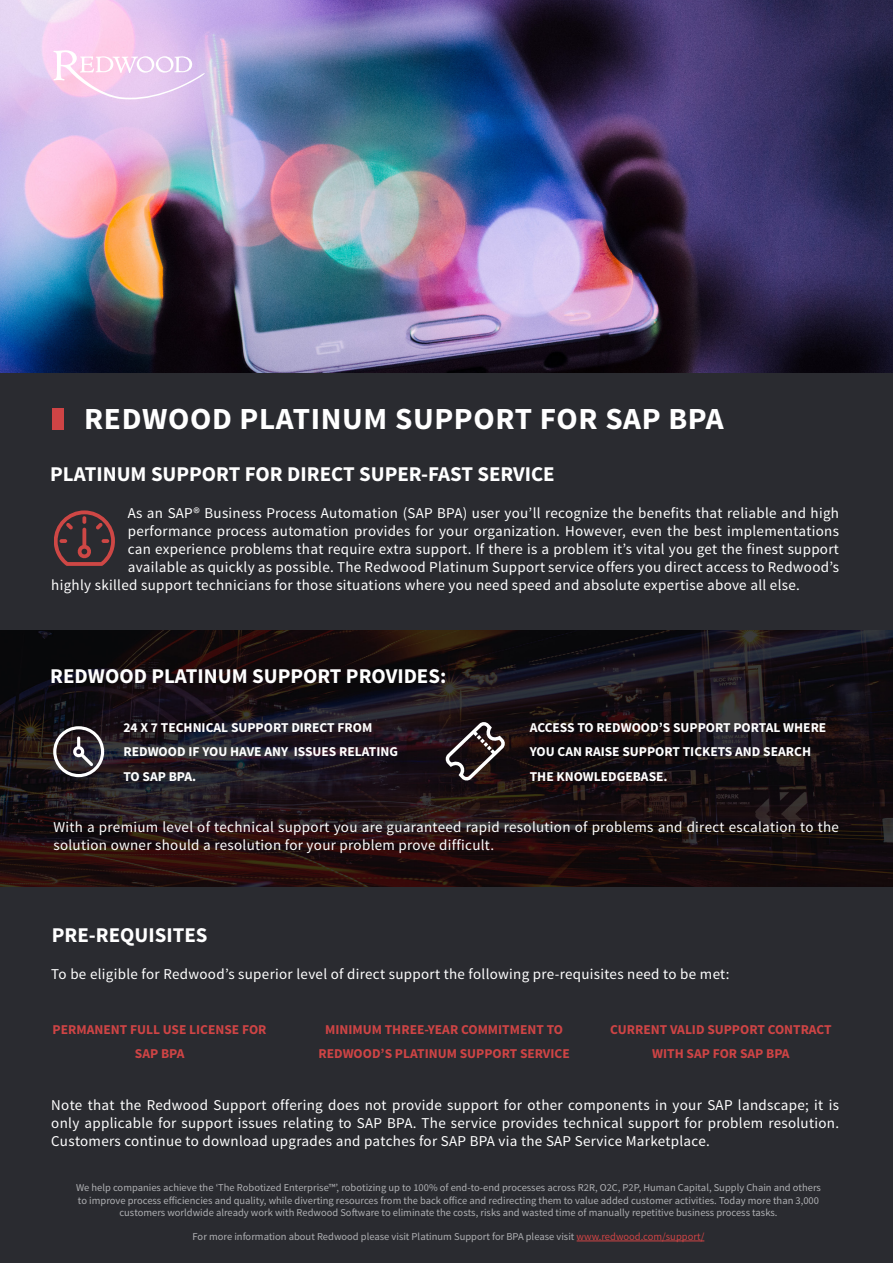
<style>
.page{position:relative;width:893px;height:1263px;background:#fff}
.page>*{position:absolute;margin:0;border:0;box-sizing:border-box;transform-origin:0 0}
.t1{font:700 30.6px "Source Sans Pro";letter-spacing:.02em;color:#fff}
.t2{font:700 21px "Source Sans Pro";color:#fff}
.t3{font:15px/18px "Source Sans Pro";letter-spacing:.02em;color:#fff}
.t4{font:700 13.5px/24px "Source Sans Pro";color:#fff}
.t5{font:700 13.5px/24px "Source Sans Pro";color:#ce4445;text-align:center}
.t6{font:10.5px/12.6px "Source Sans Pro";color:#afb0b3;text-align:center}
.s1{color:#ce4445}
</style>
<div class="page">
<div style="left:0;top:353px;width:893px;height:910px;background:#2a2b30"></div>
<img style="left:0;top:630px;width:893px;height:257px">
<img style="left:0;top:0;width:893px;height:372px">
<svg style="left:53px;top:50px;width:152px;height:49px;background:#efcfef"></svg>
<svg style="left:54px;top:510px;width:61px;height:56px"></svg>
<svg style="left:443px;top:720px;width:64px;height:63px;background:#403638"></svg>
<svg style="left:53px;top:726px;width:51px;height:51px"></svg>
<div style="left:52px;top:409px;width:11px;height:21px;background:#ce4445"></div>
<hr style="left:577px;top:1241px;width:127px;height:1px;background:#ce4445">
<p class="t1" style="left:84px;top:400px;width:641px">REDWOOD PLATINUM SUPPORT FOR SAP BPA</p>
<p class="t2" style="left:50px;top:460px;width:506px">PLATINUM SUPPORT FOR DIRECT SUPER-FAST SERVICE</p>
<p class="t3" style="left:128px;top:505px;width:713px">As an SAP® Business Process Automation (SAP BPA) user you’ll recognize the benefits that reliable and high</p>
<p class="t3" style="left:128px;top:523px;width:713px">performance process automation provides for your organization. However, even the best implementations</p>
<p class="t3" style="left:128px;top:541px;width:713px">can experience problems that require extra support. If there is a problem it’s vital you get the finest support</p>
<p class="t3" style="left:128px;top:559px;width:713px">available as quickly as possible. The Redwood Platinum Support service offers you direct access to Redwood’s</p>
<p class="t3" style="left:51px;top:577px;width:750px">highly skilled support technicians for those situations where you need speed and absolute expertise above all else.</p>
<p class="t2" style="left:50px;top:662px;width:398px">REDWOOD PLATINUM SUPPORT PROVIDES:</p>
<p class="t4" style="left:123px;top:716px;width:276px">24 X 7 TECHNICAL SUPPORT DIRECT FROM<br>REDWOOD IF YOU HAVE ANY ISSUES RELATING</p>
<p class="t4" style="left:123px;top:765px;width:74px">TO SAP BPA.</p>
<p class="t4" style="left:530px;top:716px;width:298px">ACCESS TO REDWOOD’S SUPPORT PORTAL WHERE<br>YOU CAN RAISE SUPPORT TICKETS AND SEARCH</p>
<p class="t4" style="left:530px;top:765px;width:139px">THE KNOWLEDGEBASE.</p>
<p class="t3" style="left:53px;top:818px;width:787px">With a premium level of technical support you are guaranteed rapid resolution of problems and direct escalation to the solution owner should a resolution for your problem prove difficult.</p>
<p class="t2" style="left:52px;top:921px;width:157px">PRE-REQUISITES</p>
<p class="t3" style="left:51px;top:965px;width:680px">To be eligible for Redwood’s superior level of direct support the following pre-requisites need to be met:</p>
<p class="t5" style="left:53px;top:1018px;width:215px">PERMANENT FULL USE LICENSE FOR<br>SAP BPA</p>
<p class="t5" style="left:610px;top:1018px;width:223px">CURRENT VALID SUPPORT CONTRACT<br>WITH SAP FOR SAP BPA</p>
<p class="t5" style="left:318px;top:1018px;width:253px">MINIMUM THREE-YEAR COMMITMENT TO<br>REDWOOD’S PLATINUM SUPPORT SERVICE</p>
<p class="t3" style="left:51px;top:1096px;width:789px;text-align:justify">Note that the Redwood Support offering does not provide support for other components in your SAP landscape; it is only applicable for support issues relating to SAP BPA. The service provides technical support for problem resolution.<br>Customers continue to download upgrades and patches for SAP BPA via the SAP Service Marketplace.</p>
<p class="t6" style="left:76px;top:1181px;width:746px">We help companies achieve the ‘The Robotized Enterprise™’, robotizing up to 100% of end-to-end processes across R2R, O2C, P2P, Human Capital, Supply Chain and others to improve process efficiencies and quality, while diverting resources from the back office and redirecting them to value added customer activities. Today more than 3,000 customers worldwide already work with Redwood Software to eliminate the costs, risks and wasted time of manually repetitive business process tasks.</p>
<p class="t6" style="left:193px;top:1230px;width:513px">For more information about Redwood please visit Platinum Support for BPA please visit <span class="s1">www.redwood.com/support/</span></p>
</div>
